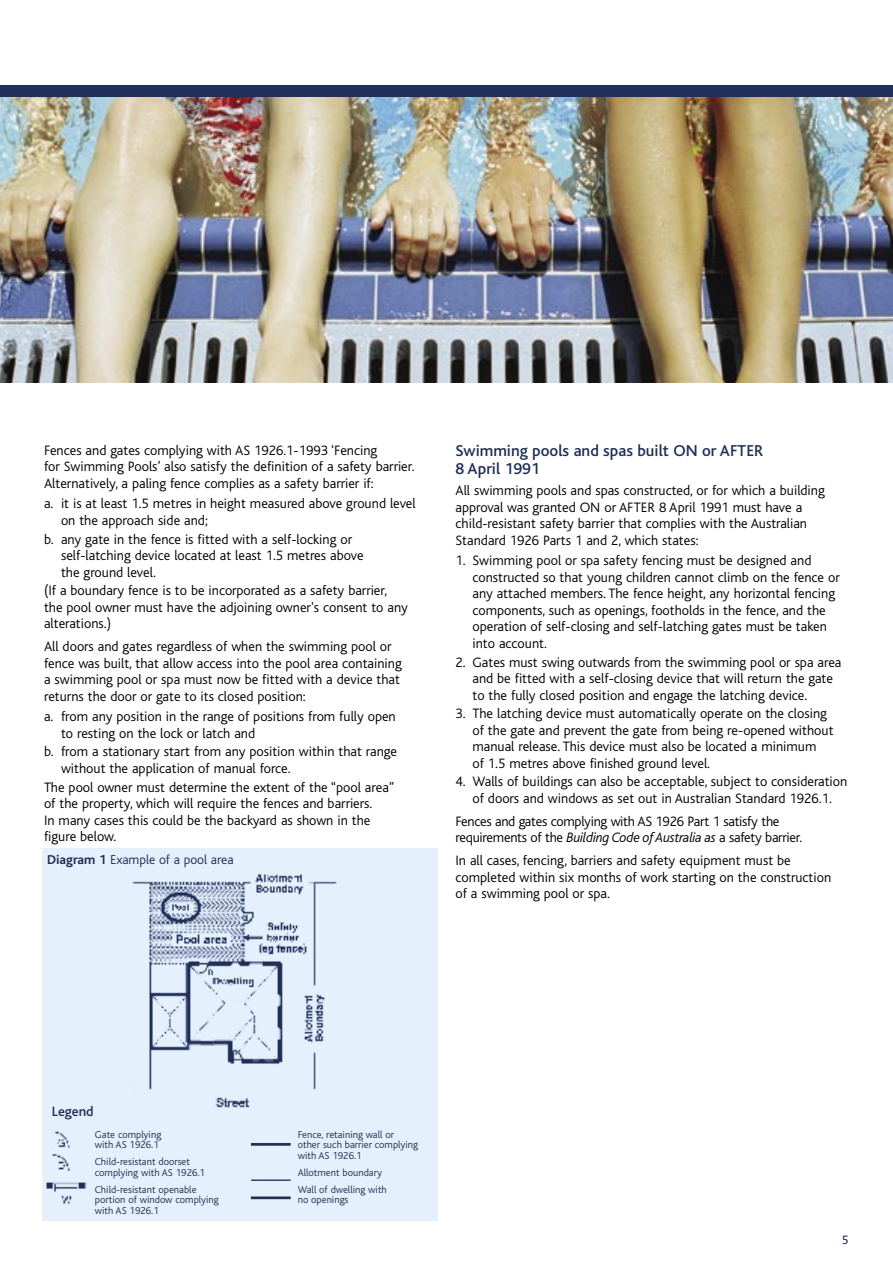
<style>
.page{position:relative;width:893px;height:1263px;background:#fff}
.page>*{position:absolute;margin:0;border:0;box-sizing:border-box;transform-origin:0 0}
.subhead{font:500 16.5px/18px "Bliss";color:#1f2f55}
.Body_txt_-_bullet{font:300 14.25px/16.5px "Bliss";color:#000}
.Body_txt_black{font:300 14.25px/16.5px "Bliss";color:#000}
.Body_txt_-_bullet_last{font:300 14.25px/16.5px "Bliss";color:#000;text-align:center}
.Body_txt_black-2{font:300 14.25px/16.5px "Bliss";letter-spacing:-.02em;color:#000}
.subhead-2{font:500 14.25px "Bliss";color:#1f2f55}
.t1{font:300 13.5px "Bliss";color:#1f2f55}
.t2{font:12.75px "Bliss";color:#1f2f55}
.Body_txt_black-3{font:300 10.5px/10.5px "Bliss";color:#1f2f55}
.s1{font-weight:700}
.s2{font-style:italic}
</style>
<div class="page">
<div style="left:43px;top:848px;width:395px;height:372px;background:#e4f0fb"></div>
<img style="left:0;top:96px;width:893px;height:287px">
<img style="left:132px;top:874px;width:205px;height:234px">
<hr style="left:251px;top:1143px;width:40px;height:3px;background:#1f2f55">
<hr style="left:251px;top:1179px;width:40px;height:2px;background:#1f2f55">
<hr style="left:251px;top:1196px;width:40px;height:3px;background:#1f2f55">
<img style="left:46px;top:1131px;width:41px;height:73px">
<div style="left:0;top:85px;width:893px;height:11px;background:#1f2f55"></div>
<p class="Body_txt_black" style="left:44px;top:442px;width:372px">Fences and gates complying with AS 1926.1-1993 ‘Fencing<br>for Swimming Pools’ also satisfy the definition of a safety barrier.<br>Alternatively, a paling fence complies as a safety barrier if:</p>
<p class="Body_txt_-_bullet" style="left:61px;top:496px;width:356px;text-indent:-17px">a. it is at least 1.5 metres in height measured above ground level on the approach side and;</p>
<p class="Body_txt_-_bullet" style="left:61px;top:531px;width:304px;text-indent:-17px">b. any gate in the fence is fitted with a self-locking or self-latching device located at least 1.5 metres above the ground level.</p>
<p class="Body_txt_black" style="left:44px;top:582px;width:365px">(If a boundary fence is to be incorporated as a safety barrier, the pool owner must have the adjoining owner's consent to any alterations.)</p>
<p class="Body_txt_black" style="left:44px;top:638px;width:359px">All doors and gates regardless of when the swimming pool or fence was built, that allow access into the pool area containing a swimming pool or spa must now be fitted with a device that returns the door or gate to its closed position:</p>
<p class="Body_txt_-_bullet" style="left:61px;top:709px;width:336px;text-indent:-17px">a. from any position in the range of positions from fully open to resting on the lock or latch and</p>
<p class="Body_txt_-_bullet" style="left:61px;top:744px;width:337px;text-indent:-17px">b. from a stationary start from any position within that range without the application of manual force.</p>
<p class="Body_txt_black" style="left:44px;top:779px;width:352px">The pool owner must determine the extent of the “pool area” of the property, which will require the fences and barriers.<br>In many cases this could be the backyard as shown in the figure below.</p>
<p class="t1" style="left:47px;top:853px;width:188px"><span class="s1">Diagram 1</span> Example of a pool area</p>
<p class="subhead" style="left:455px;top:442px;width:309px">Swimming pools and spas built ON or AFTER<br>8 April 1991</p>
<p class="Body_txt_black" style="left:455px;top:482px;width:371px">All swimming pools and spas constructed, or for which a building approval was granted ON or AFTER 8 April 1991 must have a child-resistant safety barrier that complies with the Australian Standard 1926 Parts 1 and 2, which states:</p>
<p class="Body_txt_-_bullet" style="left:472px;top:553px;width:369px;text-indent:-17px">1. Swimming pool or spa safety fencing must be designed and constructed so that young children cannot climb on the fence or any attached members. The fence height, any horizontal fencing components, such as openings, footholds in the fence, and the operation of self-closing and self-latching gates must be taken into account.</p>
<p class="Body_txt_-_bullet" style="left:472px;top:654px;width:370px;text-indent:-17px">2. Gates must swing outwards from the swimming pool or spa area and be fitted with a self-closing device that will return the gate to the fully closed position and engage the latching device.</p>
<p class="Body_txt_-_bullet" style="left:472px;top:705px;width:363px;text-indent:-17px">3. The latching device must automatically operate on the closing of the gate and prevent the gate from being re-opened without manual release. This device must also be located a minimum<br>of 1.5 metres above finished ground level.</p>
<p class="Body_txt_-_bullet_last" style="left:455px;top:774px;width:393px">4. Walls of buildings can also be acceptable, subject to consideration of doors and windows as set out in Australian Standard 1926.1.</p>
<p class="Body_txt_black-2" style="left:455px;top:813px;width:348px">Fences and gates complying with AS 1926 Part 1 satisfy the requirements of the <span class="s2">Building Code of Australia as</span> a safety barrier.</p>
<p class="Body_txt_black" style="left:455px;top:852px;width:377px">In all cases, fencing, barriers and safety equipment must be completed within six months of work starting on the construction of a swimming pool or spa.</p>
<p class="subhead-2" style="left:52px;top:1104px;width:43px">Legend</p>
<p class="Body_txt_black-3" style="left:95px;top:1129px;width:68px">Gate complying with AS 1926.1</p>
<p class="Body_txt_black-3" style="left:95px;top:1157px;width:112px">Child-resistant doorset complying with AS 1926.1</p>
<p class="Body_txt_black-3" style="left:95px;top:1184px;width:125px">Child-resistant openable portion of window complying with AS 1926.1</p>
<p class="Body_txt_black-3" style="left:298px;top:1129px;width:122px">Fence, retaining wall or other such barrier complying with AS 1926.1</p>
<p class="Body_txt_black-3" style="left:298px;top:1167px;width:86px">Allotment boundary</p>
<p class="Body_txt_black-3" style="left:298px;top:1184px;width:91px">Wall of dwelling with no openings</p>
<p class="t2" style="left:842px;top:1233px;width:8px">5</p>
</div>
